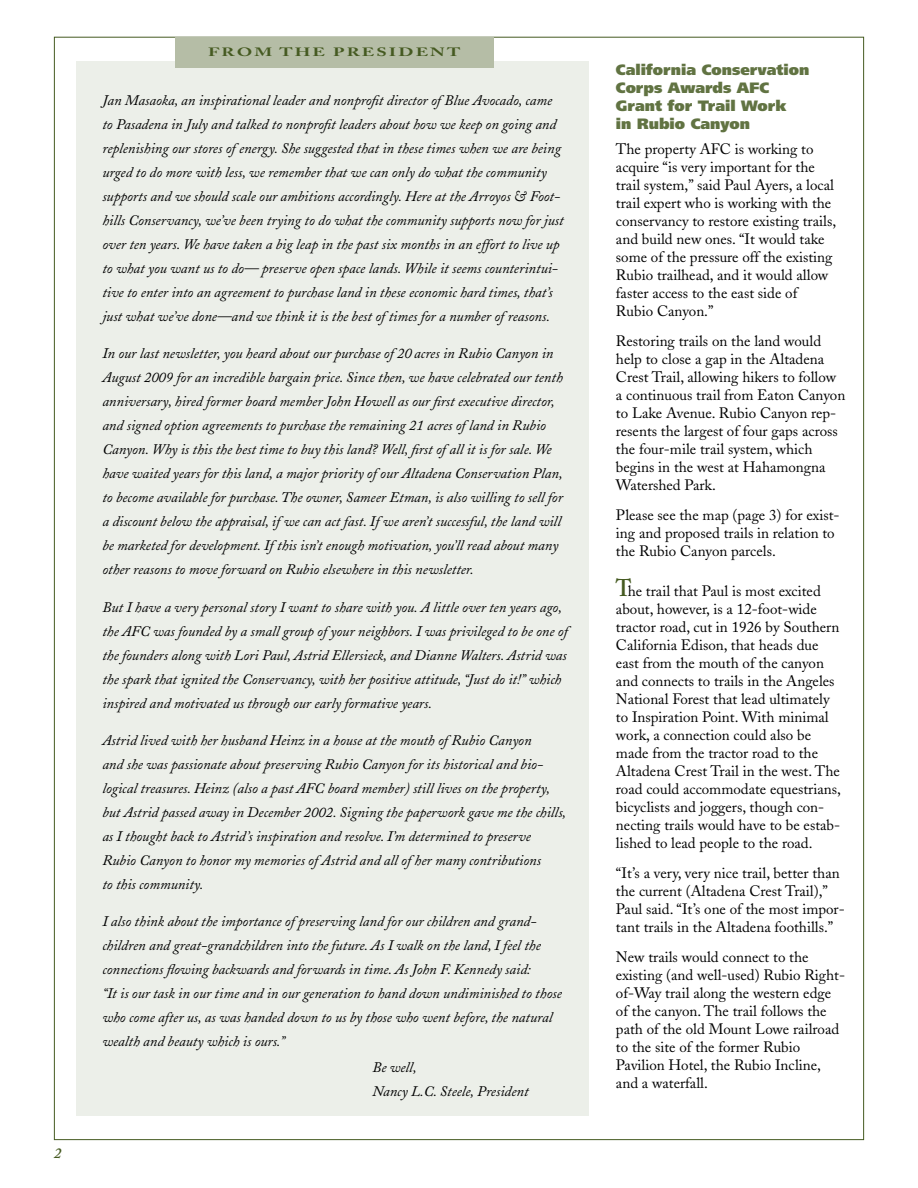
<style>
.page{position:relative;width:918px;height:1188px;background:#fff}
.page>*{position:absolute;margin:0;border:0;box-sizing:border-box;transform-origin:0 0}
.t1{font:15px/18px "Adobe Caslon";color:#000}
.t2{font:900 15px/18px "Frutiger";color:#617342}
.t3{font:italic 600 15px "Adobe Caslon";color:#455a21}
.t4{font:italic 14.55px/24px "Adobe Caslon";color:#000}
.t5{font:700 12px "Adobe Caslon";letter-spacing:.12em;color:#455a21;scale:1.5 1}
.s1{font-weight:600;font-size:24px;color:#455a21}
</style>
<div class="page">
<div style="left:76px;top:62px;width:513px;height:1054px;background:#ecefe9"></div>
<div style="left:175px;top:38px;width:319px;height:30px;background:#b5bda6"></div>
<p class="t3" style="left:54px;top:1145px;width:9px">2</p>
<p class="t5" style="left:208px;top:45px;width:170px">FROM THE PRESIDENT</p>
<p class="t4" style="left:102px;top:88px;width:463px">Jan Masaoka, an inspirational leader and nonprofit director of Blue Avocado, came to Pasadena in July and talked to nonprofit leaders about how we keep on going and replenishing our stores of energy. She suggested that in these times when we are being urged to do more with less, we remember that we can only do what the community supports and we should scale our ambitions accordingly. Here at the Arroyos &amp; Foot&shy;hills Conservancy, we’ve been trying to do what the community supports now for just over ten years. We have taken a big leap in the past six months in an effort to live up to what you want us to do— preserve open space lands. While it seems counterintui&shy;tive to enter into an agreement to purchase land in these economic hard times, that’s just what we’ve done—and we think it is the best of times for a number of reasons.</p>
<p class="t4" style="left:102px;top:342px;width:462px">In our last newsletter, you heard about our purchase of 20 acres in Rubio Canyon in August 2009 for an incredible bargain price. Since then, we have celebrated our tenth anniversary, hired former board member John Howell as our first executive director, and signed option agreements to purchase the remaining 21 acres of land in Rubio Canyon. Why is this the best time to buy this land? Well, first of all it is for sale. We have waited years for this land, a major priority of our Altadena Conservation Plan, to become available for purchase. The owner, Sameer Etman, is also willing to sell for a discount below the appraisal, if we can act fast. If we aren’t successful, the land will be marketed for development. If this isn’t enough motivation, you’ll read about many other reasons to move forward on Rubio elsewhere in this newsletter.</p>
<p class="t4" style="left:102px;top:595px;width:467px">But I have a very personal story I want to share with you. A little over ten years ago, the AFC was founded by a small group of your neighbors. I was privileged to be one of the founders along with Lori Paul, Astrid Ellersieck, and Dianne Walters. Astrid was the spark that ignited the Conservancy, with her positive attitude, “Just do it!” which inspired and motivated us through our early formative years.</p>
<p class="t4" style="left:102px;top:729px;width:465px">Astrid lived with her husband Heinz in a house at the mouth of Rubio Canyon<br>and she was passionate about preserving Rubio Canyon for its historical and bio&shy;logical treasures. Heinz (also a past AFC board member) still lives on the property, but Astrid passed away in December 2002. Signing the paperwork gave me the chills, as I thought back to Astrid’s inspiration and resolve. I’m determined to preserve Rubio Canyon to honor my memories of Astrid and all of her many contributions<br>to this community.</p>
<p class="t4" style="left:102px;top:910px;width:461px">I also think about the importance of preserving land for our children and grand&shy;children and great-grandchildren into the future. As I walk on the land, I feel the connections flowing backwards and forwards in time. As John F. Kennedy said:<br>“It is our task in our time and in our generation to hand down undiminished to those who come after us, as was handed down to us by those who went before, the natural wealth and beauty which is ours.”</p>
<p class="t4" style="left:372px;top:1056px;width:158px">Be well,<br>Nancy L.C. Steele, President</p>
<p class="t2" style="left:616px;top:61px;width:195px">California Conservation<br>Corps Awards AFC<br>Grant for Trail Work<br>in Rubio Canyon</p>
<p class="t1" style="left:616px;top:140px;width:222px">The property AFC is working to acquire “is very important for the trail system,” said Paul Ayers, a local trail expert who is working with the conservancy to restore existing trails, and build new ones. “It would take some of the pressure off the existing Rubio trailhead, and it would allow faster access to the east side of Rubio Canyon.”</p>
<p class="t1" style="left:616px;top:332px;width:231px">Restoring trails on the land would help to close a gap in the Altadena Crest Trail, allowing hikers to follow a continuous trail from Eaton Canyon to Lake Avenue. Rubio Canyon rep&shy;resents the largest of four gaps across the four-mile trail system, which begins in the west at Hahamongna Watershed Park.</p>
<p class="t1" style="left:616px;top:506px;width:225px">Please see the map (page 3) for exist&shy;ing and proposed trails in relation to the Rubio Canyon parcels.</p>
<p class="t1" style="left:616px;top:583px;width:227px"><span class="s1">T</span>he trail that Paul is most excited about, however, is a 12-foot-wide tractor road, cut in 1926 by Southern California Edison, that heads due east from the mouth of the canyon and connects to trails in the Angeles National Forest that lead ultimately to Inspiration Point. With minimal work, a connection could also be made from the tractor road to the Altadena Crest Trail in the west. The road could accommodate equestrians, bicyclists and joggers, though con&shy;necting trails would have to be estab&shy;lished to lead people to the road.</p>
<p class="t1" style="left:616px;top:865px;width:230px">“It’s a very, very nice trail, better than the current (Altadena Crest Trail),” Paul said. “It’s one of the most impor&shy;tant trails in the Altadena foothills.”</p>
<p class="t1" style="left:616px;top:949px;width:231px">New trails would connect to the existing (and well-used) Rubio Right&shy;of-Way trail along the western edge of the canyon. The trail follows the path of the old Mount Lowe railroad to the site of the former Rubio<br>Pavilion Hotel, the Rubio Incline, and a waterfall.</p>
</div>
